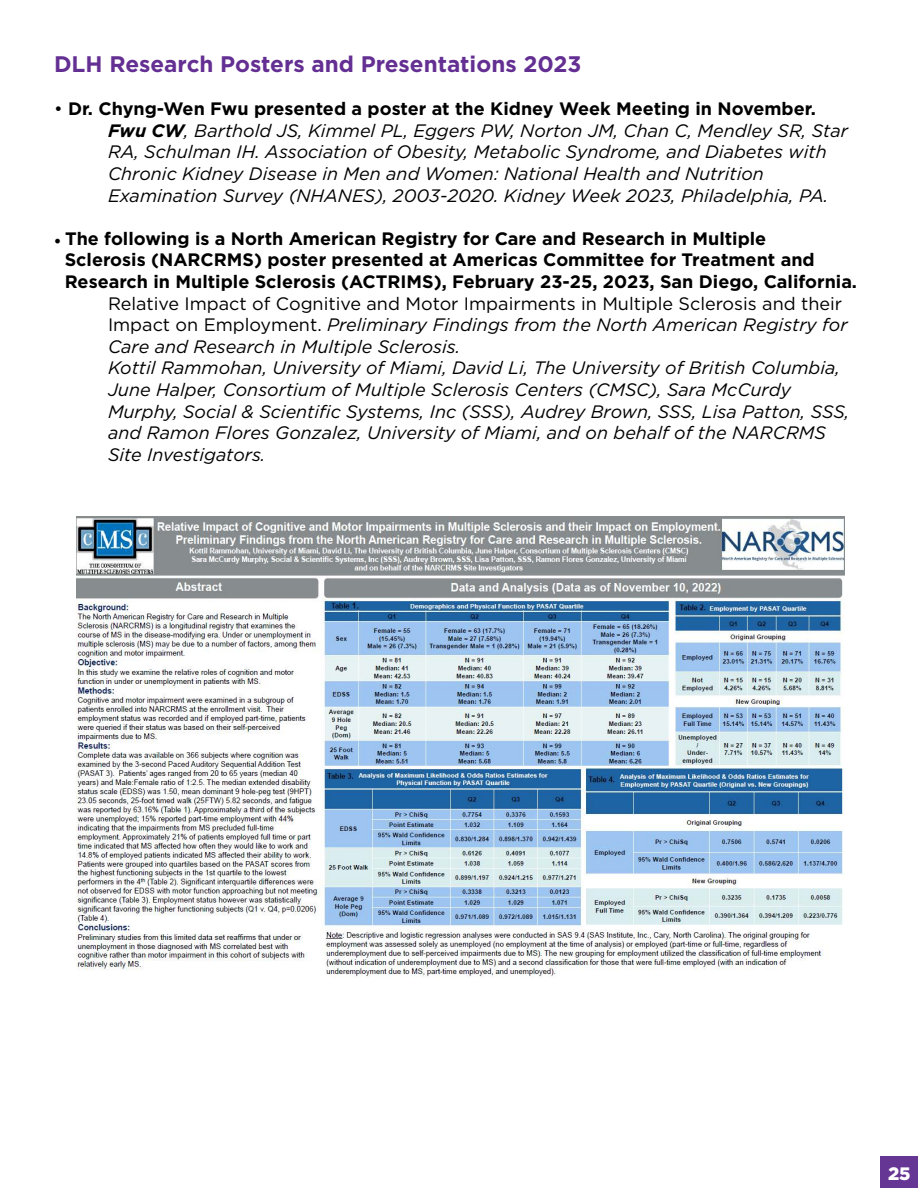
<style>
.page{position:relative;width:918px;height:1188px;background:#fff}
.page>*{position:absolute;margin:0;border:0;box-sizing:border-box;transform-origin:0 0}
.t1{font:700 22.5px "Gotham";color:#642f92}
.t2{font:italic 18px/21.6px "Gotham";color:#000}
.t3{font:700 18px/21.6px "Gotham";color:#000}
.t4{font:900 18px "Gotham";color:#fff}
.s1{font-style:normal}
.s2{font-weight:700;font-style:normal}
.s3{font-weight:700}
.s4{font-family:"Minion Pro";font-weight:400}
</style>
<div class="page">
<div style="left:881px;top:1157px;width:37px;height:31px;background:#663695"></div>
<img style="left:77px;top:517px;width:768px;height:461px">
<p class="t1" style="left:54px;top:49px;width:529px">DLH Research Posters and Presentations 2023</p>
<p class="t2" style="left:108px;top:98px;width:742px;text-indent:-54px"><span class="s1">•</span> <span class="s2">Dr. Chyng-Wen Fwu presented a poster at the Kidney Week Meeting in November.<br></span><span class="s3">Fwu CW</span>, Barthold JS, Kimmel PL, Eggers PW, Norton JM, Chan C, Mendley SR, Star RA, Schulman IH. Association of Obesity, Metabolic Syndrome, and Diabetes with Chronic Kidney Disease in Men and Women: National Health and Nutrition Examination Survey (NHANES), 2003-2020. Kidney Week 2023, Philadelphia, PA.</p>
<p class="t3" style="left:65px;top:228px;width:794px;text-indent:-11px"><span class="s4">•</span> The following is a North American Registry for Care and Research in Multiple<br>Sclerosis (NARCRMS) poster presented at Americas Committee for Treatment and<br>Research in Multiple Sclerosis (ACTRIMS), February 23-25, 2023, San Diego, California.</p>
<p class="t2" style="left:108px;top:292px;width:743px"><span class="s1">Relative Impact of Cognitive and Motor Impairments in Multiple Sclerosis and their Impact on Employment.</span> Preliminary Findings from the North American Registry for Care and Research in Multiple Sclerosis.<br>Kottil Rammohan, University of Miami, David Li, The University of British Columbia, June Halper, Consortium of Multiple Sclerosis Centers (CMSC), Sara McCurdy Murphy, Social &amp; Scientific Systems, Inc (SSS), Audrey Brown, SSS, Lisa Patton, SSS, and Ramon Flores Gonzalez, University of Miami, and on behalf of the NARCRMS Site Investigators.</p>
<p class="t4" style="left:888px;top:1161px;width:24px">25</p>
</div>
